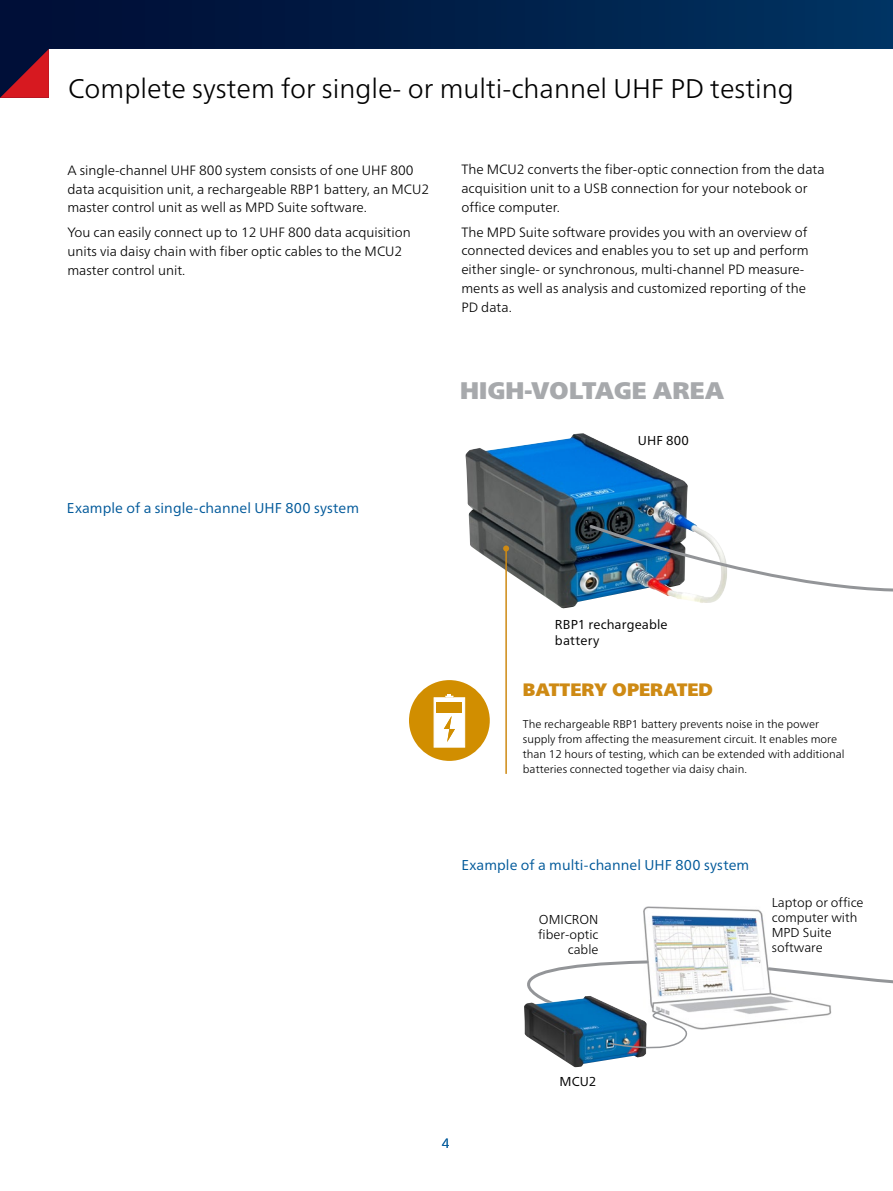
<style>
.page{position:relative;width:893px;height:1191px;background:#fff}
.page>*{position:absolute;margin:0;border:0;box-sizing:border-box;transform-origin:0 0}
.Content_-_Page_Headl{font:300 27px "Frutiger Neue LTW1 G";color:#000}
.Picture_-_Descriptio{font:24px "Frutiger Neue LTW1 G X Black";color:#a7a9ac}
.Key_Features_-_Headl{font:18px "Frutiger Neue LTW1 G X Black";color:#ce8a14}
.t1{font:14.25px "Frutiger Neue LTW1 G";letter-spacing:.005em;color:#00599a}
.Content_-_Normal{font:300 13.5px/18.8px "Frutiger Neue LTW1 G";color:#000}
.Content_-_Last_Page{font:300 13.5px "Frutiger Neue LTW1 G";color:#00599a}
.Picture_-_Descriptio-2{font:300 12.9px/15px "Frutiger Neue LTW1 G";color:#000;text-align:right}
.t2{font:12.9px/16.5px "Frutiger Neue LTW1 G";letter-spacing:.01em;color:#000}
.t3{font:300 11.25px/15px "Frutiger Neue LTW1 G";color:#000}
</style>
<div class="page">
<img style="left:643px;top:906px;width:123px;height:32px">
<svg style="left:0;top:0;width:893px;height:49px;background:#001e49"></svg>
<svg style="left:0;top:49px;width:49px;height:49px;background:#6b132b"></svg>
<img style="left:465px;top:433px;width:195px;height:176px">
<div style="left:409px;top:680px;width:81px;height:81px;background:#d18e00;border-radius:40px"></div>
<svg style="left:434px;top:694px;width:31px;height:53px"></svg>
<hr style="left:505px;top:548px;width:2px;height:226px;background:#ce8a14">
<svg style="left:503px;top:545px;width:6px;height:6px"></svg>
<svg style="left:588px;top:470px;width:305px;height:139px"></svg>
<img style="left:556px;top:1055px;width:89px;height:12px">
<svg style="left:524px;top:938px;width:369px;height:117px"></svg>
<p class="Content_-_Page_Headl" style="left:68px;top:72px;width:727px">Complete system for single- or multi-channel UHF PD testing</p>
<p class="Content_-_Normal" style="left:67px;top:161px;width:363px">A single-channel UHF 800 system consists of one UHF 800 data acquisition unit, a rechargeable RBP1 battery, an MCU2 master control unit as well as MPD Suite software.</p>
<p class="Content_-_Normal" style="left:67px;top:223px;width:345px">You can easily connect up to 12 UHF 800 data acquisition units via daisy chain with fiber optic cables to the MCU2 master control unit.</p>
<p class="t1" style="left:67px;top:499px;width:294px">Example of a single-channel UHF 800 system</p>
<p class="Content_-_Normal" style="left:461px;top:160px;width:365px">The MCU2 converts the fiber-optic connection from the data acquisition unit to a USB connection for your notebook or office computer.</p>
<p class="Content_-_Normal" style="left:461px;top:222px;width:349px">The MPD Suite software provides you with an overview of connected devices and enables you to set up and perform either single- or synchronous, multi-channel PD measure&shy;ments as well as analysis and customized reporting of the PD data.</p>
<p class="Picture_-_Descriptio" style="left:460px;top:372px;width:265px">HIGH-VOLTAGE AREA</p>
<p class="t2" style="left:638px;top:432px;width:53px">UHF 800</p>
<p class="t2" style="left:555px;top:616px;width:114px">RBP1 rechargeable battery</p>
<p class="Key_Features_-_Headl" style="left:523px;top:675px;width:192px">BATTERY OPERATED</p>
<p class="t3" style="left:523px;top:716px;width:323px">The rechargeable RBP1 battery prevents noise in the power supply from affecting the measurement circuit. It enables more than 12 hours of testing, which can be extended with additional batteries connected together via daisy chain.</p>
<p class="t1" style="left:461px;top:856px;width:289px">Example of a multi-channel UHF 800 system</p>
<p class="Picture_-_Descriptio-2" style="left:538px;top:912px;width:62px">OMICRON fiber-optic cable</p>
<p class="Picture_-_Descriptio-2" style="left:772px;top:895px;width:93px;text-align:left">Laptop or office computer with<br>MPD Suite software</p>
<p class="Content_-_Last_Page" style="left:442px;top:1135px;width:9px">4</p>
<p class="t2" style="left:559px;top:1072px;width:38px">MCU2</p>
</div>
